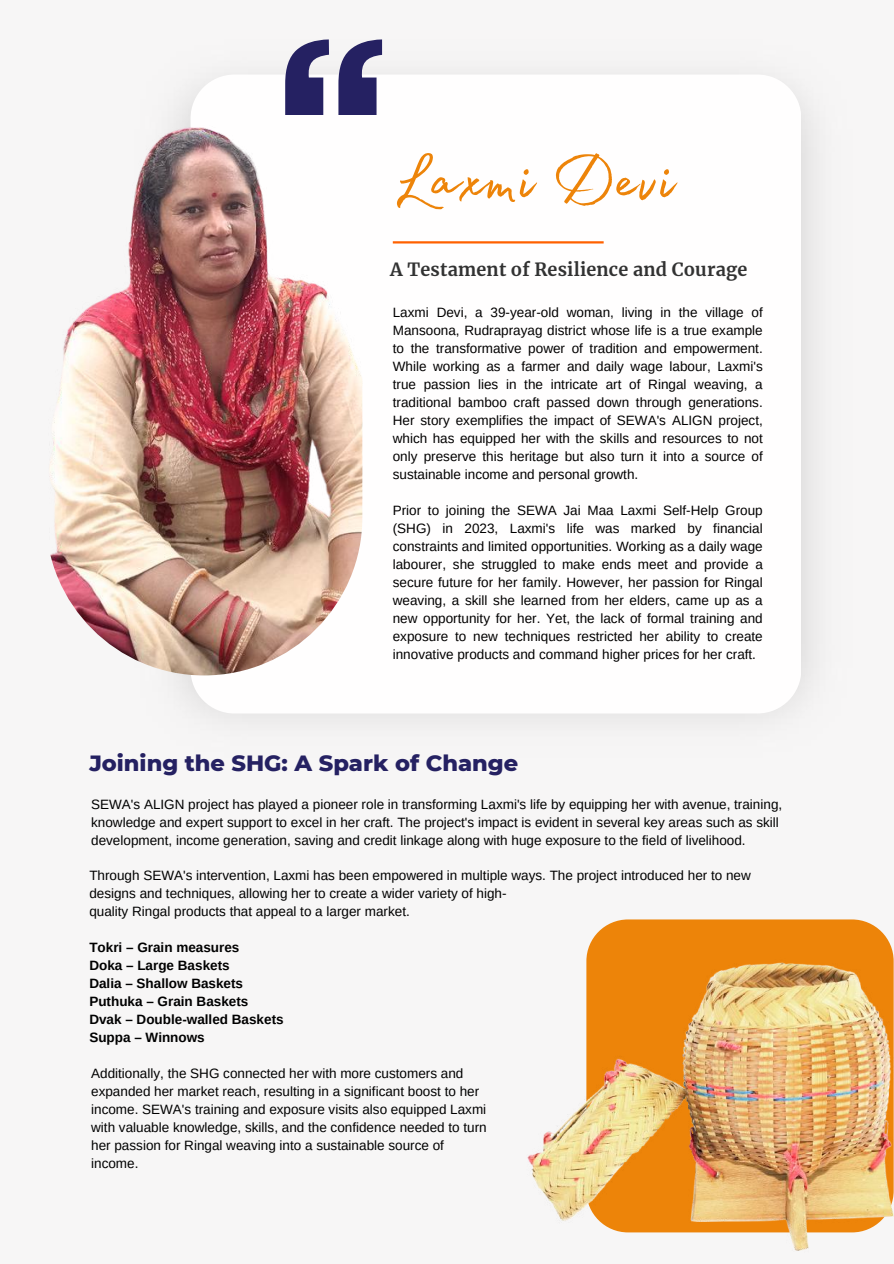
<style>
.page{position:relative;width:894px;height:1264px;background:#fff}
.page>*{position:absolute;margin:0;border:0;box-sizing:border-box;transform-origin:0 0}
.t1{font:85.65px "Madelyn Fill";color:#ed8409}
.t2{font:800 22.5px "Montserrat";color:#252162}
.t3{font:700 18px "Merriweather";letter-spacing:.01em;color:#323232}
.t4{font:13.5px/18px "Arimo";color:#000}
.t5{font:700 13.5px/18px "Arimo";color:#000}
</style>
<div class="page">
<div style="left:0;top:0;width:893px;height:1263px;background:#f7f6f6"></div>
<img style="left:134px;top:39px;width:680px;height:680px">
<div style="left:190px;top:75px;width:611px;height:638px;background:#fffefe;border-radius:44px"></div>
<svg style="left:285px;top:39px;width:97px;height:76px"></svg>
<hr style="left:392px;top:241px;width:211px;height:2px;background:#ff6100">
<img style="left:46px;top:223px;width:316px;height:452px;border-radius:158px">
<img style="left:73px;top:99px;width:284px;height:234px">
<div style="left:586px;top:919px;width:307px;height:313px;background:#ed8409;border-radius:42px"></div>
<img style="left:527px;top:956px;width:366px;height:295px">
<h1 class="t1" style="left:392px;top:114px;width:284px">Laxmi Devi</h1>
<h3 class="t3" style="left:390px;top:258px;width:358px">A Testament of Resilience and Courage</h3>
<p class="t4" style="left:392px;top:303px;width:371px;text-align:justify">Laxmi Devi, a 39-year-old woman, living in the village of Mansoona, Rudraprayag district whose life is a true example to the transformative power of tradition and empowerment.<br>While working as a farmer and daily wage labour, Laxmi's true passion lies in the intricate art of Ringal weaving, a traditional bamboo craft passed down through generations.<br>Her story exemplifies the impact of SEWA's ALIGN project, which has equipped her with the skills and resources to not only preserve this heritage but also turn it into a source of sustainable income and personal growth.</p>
<p class="t4" style="left:392px;top:501px;width:371px;text-align:justify">Prior to joining the SEWA Jai Maa Laxmi Self-Help Group (SHG) in 2023, Laxmi's life was marked by financial constraints and limited opportunities. Working as a daily wage labourer, she struggled to make ends meet and provide a secure future for her family. However, her passion for Ringal weaving, a skill she learned from her elders, came up as a new opportunity for her. Yet, the lack of formal training and exposure to new techniques restricted her ability to create innovative products and command higher prices for her craft.</p>
<h2 class="t2" style="left:89px;top:749px;width:430px">Joining the SHG: A Spark of Change</h2>
<p class="t4" style="left:91px;top:795px;width:692px">SEWA's ALIGN project has played a pioneer role in transforming Laxmi's life by equipping her with avenue, training, knowledge and expert support to excel in her craft. The project's impact is evident in several key areas such as skill development, income generation, saving and credit linkage along with huge exposure to the field of livelihood.</p>
<p class="t4" style="left:89px;top:866px;width:662px">Through SEWA's intervention, Laxmi has been empowered in multiple ways. The project introduced her to new designs and techniques, allowing her to create a wider variety of high-<br>quality Ringal products that appeal to a larger market.</p>
<p class="t5" style="left:89px;top:938px;width:196px">Tokri – Grain measures<br>Doka – Large Baskets<br>Dalia – Shallow Baskets<br>Puthuka – Grain Baskets<br>Dvak – Double-walled Baskets<br>Suppa – Winnows</p>
<p class="t4" style="left:91px;top:1064px;width:397px">Additionally, the SHG connected her with more customers and expanded her market reach, resulting in a significant boost to her income. SEWA's training and exposure visits also equipped Laxmi with valuable knowledge, skills, and the confidence needed to turn her passion for Ringal weaving into a sustainable source of income.</p>
</div>
